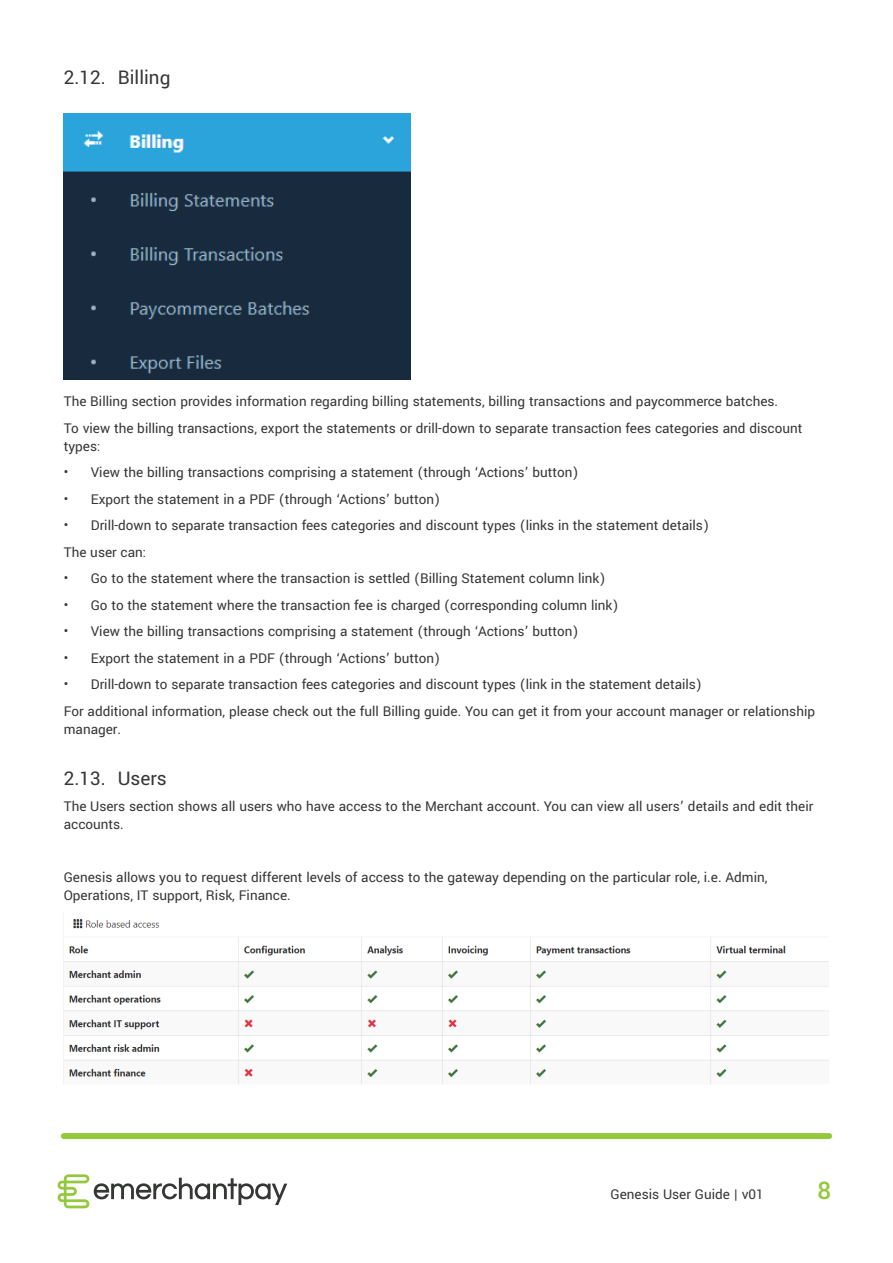
<style>
.page{position:relative;width:893px;height:1263px;background:#fff}
.page>*{position:absolute;margin:0;border:0;box-sizing:border-box;transform-origin:0 0}
.t1{font:500 27px "Yantramanav";color:#95c93d}
.t2{font:21px "Yantramanav";color:#353735}
.t3{font:15px/26.5px "Yantramanav";color:#353735}
</style>
<div class="page">
<svg style="left:58px;top:1174px;width:229px;height:34px"></svg>
<div style="left:64px;top:1133px;width:765px;height:6px;background:#95c93d"></div>
<img style="left:64px;top:113px;width:346px;height:267px">
<img style="left:64px;top:919px;width:765px;height:165px">
<h2 class="t2" style="left:64px;top:64px;width:108px">2.12. Billing</h2>
<p class="t3" style="left:64px;top:389px;width:740px">The Billing section provides information regarding billing statements, billing transactions and paycommerce batches.<br>To view the billing transactions, export the statements or drill-down to separate transaction fees categories and discount</p>
<p class="t3" style="left:64px;top:433px;width:38px">types:</p>
<p class="t3" style="left:64px;top:460px;width:516px">• View the billing transactions comprising a statement (through ‘Actions’ button)</p>
<p class="t3" style="left:64px;top:486px;width:378px">• Export the statement in a PDF (through ‘Actions’ button)</p>
<p class="t3" style="left:64px;top:513px;width:647px">• Drill-down to separate transaction fees categories and discount types (links in the statement details)<br>The user can:</p>
<p class="t3" style="left:64px;top:566px;width:543px">• Go to the statement where the transaction is settled (Billing Statement column link)</p>
<p class="t3" style="left:64px;top:592px;width:556px">• Go to the statement where the transaction fee is charged (corresponding column link)</p>
<p class="t3" style="left:64px;top:619px;width:516px">• View the billing transactions comprising a statement (through ‘Actions’ button)</p>
<p class="t3" style="left:64px;top:645px;width:378px">• Export the statement in a PDF (through ‘Actions’ button)</p>
<p class="t3" style="left:64px;top:672px;width:753px">• Drill-down to separate transaction fees categories and discount types (link in the statement details)<br>For additional information, please check out the full Billing guide. You can get it from your account manager or relationship</p>
<p class="t3" style="left:64px;top:716px;width:59px">manager.</p>
<h2 class="t2" style="left:64px;top:765px;width:105px">2.13. Users</h2>
<p class="t3" style="left:64px;top:798px;width:751px;line-height:18px">The Users section shows all users who have access to the Merchant account. You can view all users’ details and edit their accounts.</p>
<p class="t3" style="left:64px;top:869px;width:705px;line-height:18px">Genesis allows you to request different levels of access to the gateway depending on the particular role, i.e. Admin,<br>Operations, IT support, Risk, Finance.</p>
<p class="t3" style="left:610px;top:1181px;width:155px">Genesis User Guide | v01</p>
<h1 class="t1" style="left:817px;top:1174px;width:15px">8</h1>
</div>
